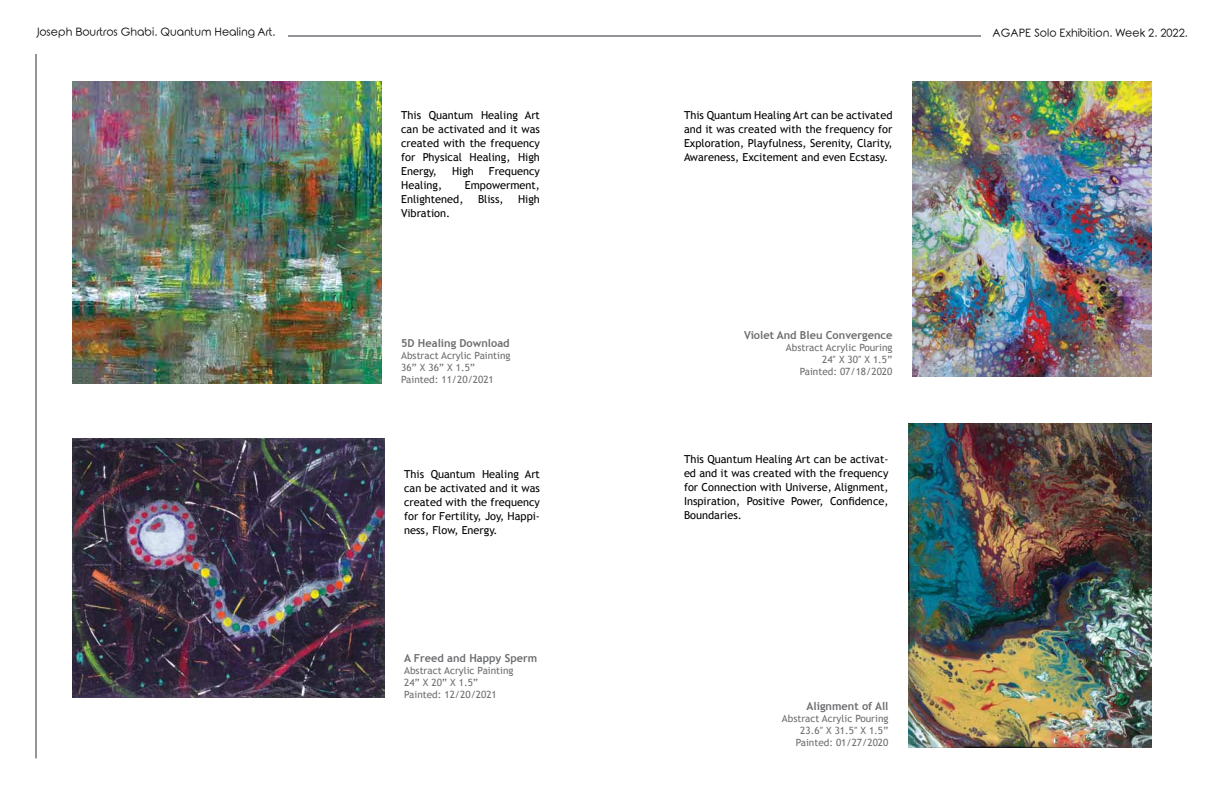
<style>
.page{position:relative;width:1224px;height:792px;background:#fff}
.page>*{position:absolute;margin:0;border:0;box-sizing:border-box;transform-origin:0 0}
.t1{font:11px/14px "Trebuchet MS";color:#000;text-align:justify}
.t2{font:700 11px "Trebuchet MS";color:#6d6e71}
.t3{font:11px "Rounded Elegance";color:#000}
.t4{font:10px/12px "Trebuchet MS";color:#6d6e71}
</style>
<div class="page">
<hr style="left:35px;top:54px;width:2px;height:704px;background:#939598">
<hr style="left:288px;top:35px;width:693px;height:2px;background:#939598">
<img style="left:72px;top:81px;width:310px;height:303px">
<img style="left:72px;top:439px;width:312px;height:259px">
<img style="left:913px;top:81px;width:239px;height:295px">
<img style="left:909px;top:423px;width:243px;height:324px">
<p class="t3" style="left:36px;top:26px;width:241px">Joseph Bourtros Ghabi. Quantum Healing Art.</p>
<p class="t3" style="left:993px;top:27px;width:197px">AGAPE Solo Exhibition. Week 2. 2022.</p>
<p class="t1" style="left:401px;top:108px;width:140px">This Quantum Healing Art can be activated and it was created with the frequency for Physical Healing, High Energy,</p>
<p class="t1" style="left:452px;top:164px;width:23px">High</p>
<p class="t1" style="left:489px;top:164px;width:53px">Frequency</p>
<p class="t1" style="left:401px;top:178px;width:42px">Healing,</p>
<p class="t1" style="left:465px;top:178px;width:77px">Empowerment,</p>
<p class="t1" style="left:401px;top:192px;width:64px">Enlightened,</p>
<p class="t1" style="left:478px;top:192px;width:27px">Bliss,</p>
<p class="t1" style="left:518px;top:192px;width:23px">High</p>
<p class="t1" style="left:401px;top:206px;width:51px">Vibration.</p>
<p class="t2" style="left:401px;top:337px;width:110px">5D Healing Download</p>
<p class="t4" style="left:401px;top:350px;width:111px">Abstract Acrylic Painting<br>36” X 36” X 1.5”<br>Painted: 11/20/2021</p>
<p class="t1" style="left:404px;top:468px;width:137px">This Quantum Healing Art can be activated and it was created with the frequency for for Fertility, Joy, Happi&shy;ness, Flow, Energy.</p>
<p class="t2" style="left:404px;top:651px;width:135px">A Freed and Happy Sperm</p>
<p class="t4" style="left:404px;top:664px;width:111px">Abstract Acrylic Painting<br>24” X 20” X 1.5”<br>Painted: 12/20/2021</p>
<p class="t1" style="left:684px;top:108px;width:210px">This Quantum Healing Art can be activated and it was created with the frequency for Exploration, Playfulness, Serenity, Clarity, Awareness, Excitement and even Ecstasy.</p>
<p class="t2" style="left:744px;top:328px;width:150px">Violet And Bleu Convergence</p>
<p class="t4" style="left:786px;top:342px;width:108px;text-align:right">Abstract Acrylic Pouring<br>24″ X 30″ X 1.5”<br>Painted: 07/18/2020</p>
<p class="t1" style="left:684px;top:452px;width:206px">This Quantum Healing Art can be activat&shy;ed and it was created with the frequency for Connection with Universe, Alignment, Inspiration, Positive Power, Confidence, Boundaries.</p>
<p class="t2" style="left:807px;top:699px;width:83px">Alignment of All</p>
<p class="t4" style="left:782px;top:713px;width:108px;text-align:right">Abstract Acrylic Pouring<br>23.6″ X 31.5″ X 1.5”<br>Painted: 01/27/2020</p>
</div>
